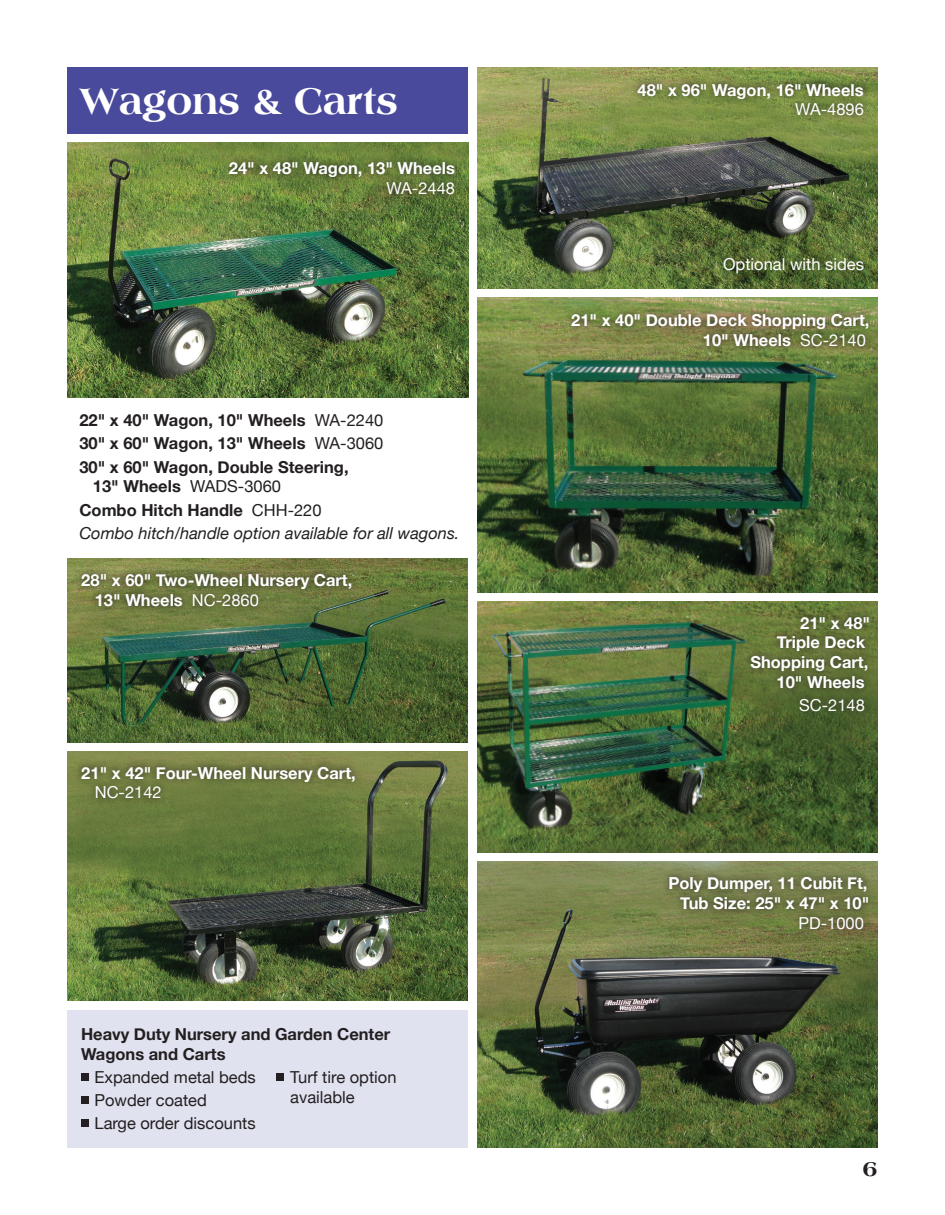
<style>
.page{position:relative;width:945px;height:1215px;background:#fff}
.page>*{position:absolute;margin:0;border:0;box-sizing:border-box;transform-origin:0 0}
.Product_Name_Head{font:800 39px "Americana BT";color:#fff}
.t1{font:800 22.5px "Americana BT";color:#231f20}
.Product_description{font:700 16.5px/19.8px "Helvetica Neue";color:#fff;text-align:right}
.Product_description-2{font:700 16.5px/19.8px "Helvetica Neue";color:#231f20}
.t2{font:16.5px/19.8px "Helvetica Neue";color:#231f20}
.Product_description-3{font:italic 16.5px "Helvetica Neue";color:#231f20}
.Product_description-4{font:16.5px "Helvetica Neue";color:#fff}
.s1{font-weight:400}
</style>
<div class="page">
<div style="left:68px;top:68px;width:400px;height:66px;background:#494a9b"></div>
<img style="left:68px;top:143px;width:400px;height:255px">
<img style="left:477px;top:68px;width:401px;height:221px">
<img style="left:477px;top:298px;width:401px;height:295px">
<img style="left:477px;top:602px;width:401px;height:251px">
<img style="left:68px;top:559px;width:400px;height:183px">
<img style="left:68px;top:751px;width:400px;height:249px">
<img style="left:477px;top:861px;width:401px;height:287px">
<div style="left:222px;top:154px;width:240px;height:48px;background:#231f20;opacity:.9"></div>
<div style="left:630px;top:76px;width:241px;height:47px;background:#231f20;opacity:.9"></div>
<div style="left:564px;top:306px;width:312px;height:48px;background:#231f20;opacity:.9"></div>
<div style="left:743px;top:609px;width:134px;height:110px;background:#231f20;opacity:.9"></div>
<div style="left:74px;top:566px;width:285px;height:48px;background:#231f20;opacity:.9"></div>
<div style="left:74px;top:758px;width:288px;height:49px;background:#231f20;opacity:.9"></div>
<div style="left:662px;top:869px;width:214px;height:68px;background:#231f20;opacity:.9"></div>
<div style="left:68px;top:1010px;width:400px;height:138px;background:#e1e2f0"></div>
<div style="left:81px;top:1074px;width:7px;height:7px;background:#231f20"></div>
<div style="left:81px;top:1097px;width:7px;height:7px;background:#231f20"></div>
<div style="left:81px;top:1120px;width:7px;height:7px;background:#231f20"></div>
<div style="left:277px;top:1074px;width:7px;height:7px;background:#231f20"></div>
<p class="Product_Name_Head" style="left:80px;top:78px;width:320px">Wagons &amp; Carts</p>
<p class="Product_description" style="left:229px;top:159px;width:228px">24" x 48" Wagon, 13" Wheels<br><span class="s1">WA-2448</span></p>
<p class="Product_description-2" style="left:79px;top:411px;width:306px">22" x 40" Wagon, 10" Wheels <span class="s1">WA-2240</span></p>
<p class="Product_description-2" style="left:79px;top:434px;width:306px">30" x 60" Wagon, 13" Wheels <span class="s1">WA-3060</span></p>
<p class="Product_description-2" style="left:93px;top:457px;width:257px;text-indent:-14px">30" x 60" Wagon, Double Steering,<br>13" Wheels <span class="s1">WADS-3060</span></p>
<p class="Product_description-2" style="left:79px;top:500px;width:244px">Combo Hitch Handle <span class="s1">CHH-220</span></p>
<p class="Product_description-3" style="left:79px;top:521px;width:382px">Combo hitch/handle option available for all wagons.</p>
<p class="Product_description" style="left:95px;top:571px;width:259px;text-align:left;text-indent:-14px">28" x 60" Two-Wheel Nursery Cart,<br>13" Wheels <span class="s1">NC-2860</span></p>
<p class="Product_description" style="left:95px;top:763px;width:262px;text-align:left;text-indent:-14px">21" x 42" Four-Wheel Nursery Cart,<br><span class="s1">NC-2142</span></p>
<p class="Product_description-2" style="left:81px;top:1025px;width:311px">Heavy Duty Nursery and Garden Center<br>Wagons and Carts</p>
<p class="t2" style="left:94px;top:1068px;width:163px">Expanded metal beds</p>
<p class="t2" style="left:94px;top:1091px;width:114px">Powder coated</p>
<p class="t2" style="left:94px;top:1115px;width:163px">Large order discounts</p>
<p class="t2" style="left:290px;top:1068px;width:108px">Turf tire option available</p>
<p class="Product_description" style="left:638px;top:80px;width:228px">48" x 96" Wagon, 16" Wheels<br><span class="s1">WA-4896</span></p>
<p class="Product_description-4" style="left:723px;top:252px;width:142px">Optional with sides</p>
<p class="Product_description" style="left:571px;top:311px;width:300px">21" x 40" Double Deck Shopping Cart,<br>10" Wheels <span class="s1">SC-2140</span></p>
<p class="Product_description" style="left:800px;top:613px;width:72px">21" x 48"</p>
<p class="Product_description" style="left:777px;top:633px;width:90px">Triple Deck</p>
<p class="Product_description" style="left:750px;top:653px;width:119px">Shopping Cart,</p>
<p class="Product_description" style="left:777px;top:673px;width:89px">10" Wheels</p>
<p class="Product_description-4" style="left:799px;top:694px;width:67px">SC-2148</p>
<p class="Product_description" style="left:669px;top:874px;width:200px">Poly Dumper, 11 Cubit Ft,</p>
<p class="Product_description" style="left:680px;top:894px;width:191px">Tub Size: 25" x 47" x 10"</p>
<p class="Product_description-4" style="left:798px;top:911px;width:67px">PD-1000</p>
<p class="t1" style="left:862px;top:1155px;width:17px">6</p>
</div>
